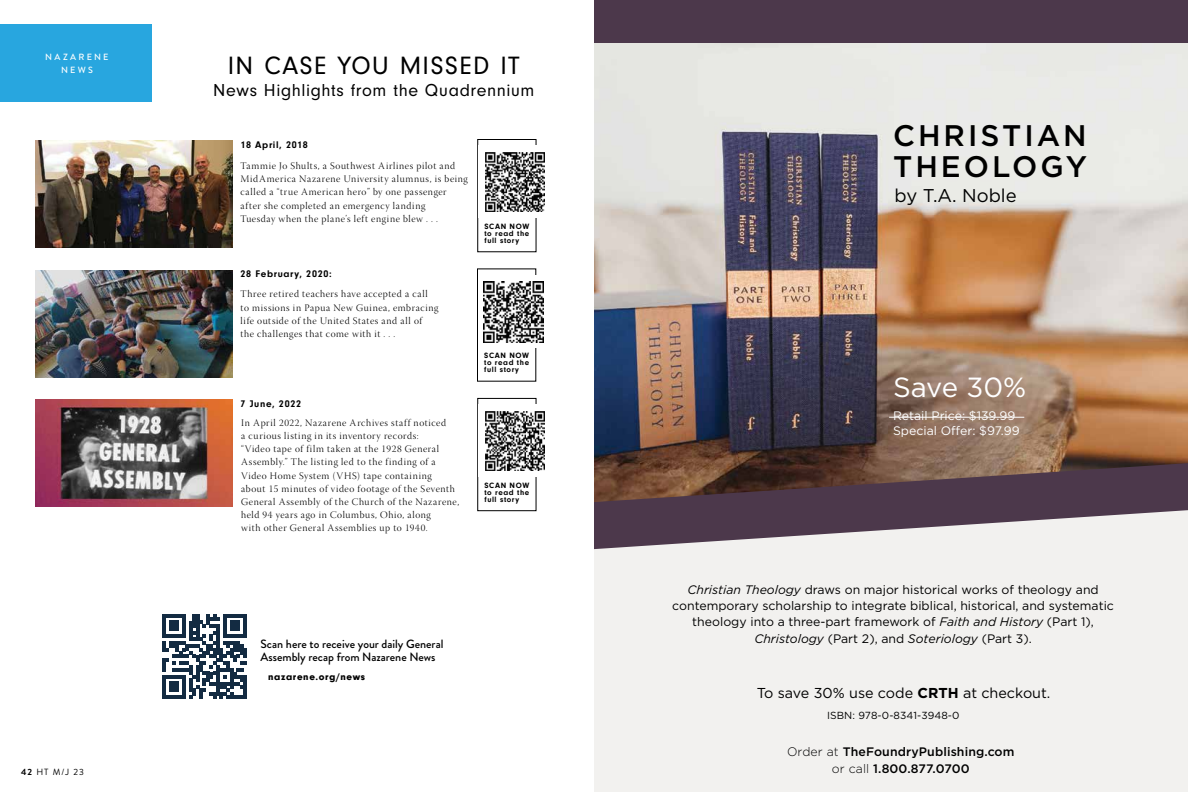
<style>
.page{position:relative;width:1188px;height:792px;background:#fff}
.page>*{position:absolute;margin:0;border:0;box-sizing:border-box;transform-origin:0 0}
.t1{font:500 29.7px/30.8px "Gotham";letter-spacing:.1em;color:#000}
.t2{font:27.7px "Gotham";letter-spacing:-.01em;color:#fff}
.t3{font:26px "Neuzeit Gro";letter-spacing:.055em;color:#000}
.t4{font:18.5px "Gotham";color:#000}
.t5{font:18px "Neuzeit Gro";letter-spacing:.03em;color:#000}
.t6{font:14.4px "Gotham";color:#000}
.t7{font:12.3px/16.4px "Gotham";color:#000;text-align:center}
.t8{font:500 12.3px/16.4px "Gotham";letter-spacing:.01em;color:#000;text-align:center}
.t9{font:12.3px/14.8px "Gotham";color:#fff}
.t10{font:500 12px/12.4px "Brandon Grotesque";color:#000}
.t11{font:10.3px "Gotham";letter-spacing:.01em;color:#000}
.t12{font:10px/13.2px "Warnock Pro Light Disp";letter-spacing:.06em;color:#000}
.t13{font:700 10px "Neuzeit Gro";letter-spacing:.065em;color:#000}
.t14{font:900 10px "Neuzeit Gro";letter-spacing:.065em;color:#000}
.t15{font:500 9px/13.2px "Brandon Grotesque";letter-spacing:.245em;color:#fff;text-align:center}
.t16{font:9px "Brandon Grotesque";color:#000}
.t17{font:700 8px/7.2px "Neuzeit Gro";letter-spacing:.075em;color:#000;text-align:justify}
.s1{font-weight:700}
.s2{font-style:italic}
.s3{font-weight:300}
</style>
<div class="page">
<div style="left:0;top:24px;width:151px;height:78px;background:#28a6df"></div>
<svg style="left:162px;top:614px;width:85px;height:85px"></svg>
<div style="left:594px;top:551px;width:594px;height:241px;background:#f2f1ef"></div>
<img style="left:594px;top:43px;width:594px;height:418px">
<svg style="left:594px;top:461px;width:594px;height:90px;fill:#4c384b"></svg>
<div style="left:594px;top:0;width:594px;height:43px;background:#4c384b"></div>
<hr style="left:889px;top:417px;width:135px;height:1px;background:#fff">
<div style="left:477px;top:268px;width:59px;height:114px;border:1px solid #000"></div>
<img style="left:36px;top:270px;width:196px;height:107px">
<div style="left:478px;top:275px;width:73px;height:73px;background:#fff"></div>
<img style="left:484px;top:282px;width:60px;height:60px">
<div style="left:477px;top:139px;width:60px;height:113px;border:1px solid #000"></div>
<img style="left:36px;top:141px;width:196px;height:107px">
<div style="left:478px;top:146px;width:73px;height:72px;background:#fff"></div>
<img style="left:485px;top:152px;width:59px;height:59px">
<div style="left:477px;top:398px;width:60px;height:113px;border:1px solid #000"></div>
<img style="left:36px;top:400px;width:196px;height:107px">
<div style="left:478px;top:404px;width:73px;height:73px;background:#fff"></div>
<img style="left:485px;top:411px;width:59px;height:59px">
<p class="t15" style="left:45px;top:50px;width:65px">NAZARENE<br>NEWS</p>
<h3 class="t3" style="left:228px;top:51px;width:293px">IN CASE YOU MISSED IT</h3>
<h3 class="t5" style="left:213px;top:80px;width:322px">News Highlights from the Quadrennium</h3>
<p class="t16" style="left:21px;top:766px;width:64px"><span class="s1">42</span> HT M/J 23</p>
<p class="t13" style="left:241px;top:139px;width:69px">18 April, 2018</p>
<p class="t12" style="left:241px;top:160px;width:229px">Tammie Jo Shults, a Southwest Airlines pilot and MidAmerica Nazarene University alumnus, is being called a “true American hero” by one passenger after she completed an emergency landing<br>Tuesday when the plane’s left engine blew . . .</p>
<p class="t13" style="left:241px;top:268px;width:93px">28 February, 2020:</p>
<p class="t12" style="left:241px;top:288px;width:200px">Three retired teachers have accepted a call to missions in Papua New Guinea, embracing life outside of the United States and all of<br>the challenges that come with it . . .</p>
<p class="t13" style="left:241px;top:398px;width:62px">7 June, 2022</p>
<p class="t12" style="left:241px;top:417px;width:219px">In April 2022, Nazarene Archives staff noticed<br>a curious listing in its inventory records:<br>“Video tape of film taken at the 1928 General Assembly.” The listing led to the finding of a Video Home System (VHS) tape containing<br>about 15 minutes of video footage of the Seventh General Assembly of the Church of the Nazarene, held 94 years ago in Columbus, Ohio, along<br>with other General Assemblies up to 1940.</p>
<p class="t17" style="left:484px;top:222px;width:46px">SCAN NOW to read the full story</p>
<p class="t17" style="left:484px;top:352px;width:46px">SCAN NOW to read the full story</p>
<p class="t17" style="left:484px;top:481px;width:46px">SCAN NOW to read the full story</p>
<p class="t10" style="left:261px;top:638px;width:184px">Scan here to receive your daily General<br>Assembly recap from Nazarene News</p>
<p class="t14" style="left:268px;top:671px;width:99px">nazarene.org/news</p>
<h1 class="t1" style="left:893px;top:120px;width:196px">CHRISTIAN<br>THEOLOGY</h1>
<h3 class="t4" style="left:895px;top:183px;width:124px">by T.A. Noble</h3>
<h2 class="t2" style="left:893px;top:369px;width:135px">Save 30%</h2>
<p class="t9" style="left:893px;top:408px;width:128px">Retail Price: $139.99<br>Special Offer: $97.99</p>
<p class="t7" style="left:672px;top:581px;width:443px"><span class="s2">Christian Theology</span> draws on major historical works of theology and contemporary scholarship to integrate biblical, historical, and systematic theology into a three-part framework of <span class="s2">Faith and History</span> (Part 1), <span class="s2">Christology</span> (Part 2), and <span class="s2">Soteriology</span> (Part 3).</p>
<h3 class="t6" style="left:757px;top:684px;width:295px">To save 30% use code <span class="s1">CRTH</span> at checkout.</h3>
<p class="t11" style="left:827px;top:708px;width:134px">ISBN: 978-0-8341-3948-0</p>
<p class="t8" style="left:787px;top:744px;width:229px"><span class="s3">Order at</span> TheFoundryPublishing.com <span class="s3">or call</span> 1.800.877.0700</p>
</div>
